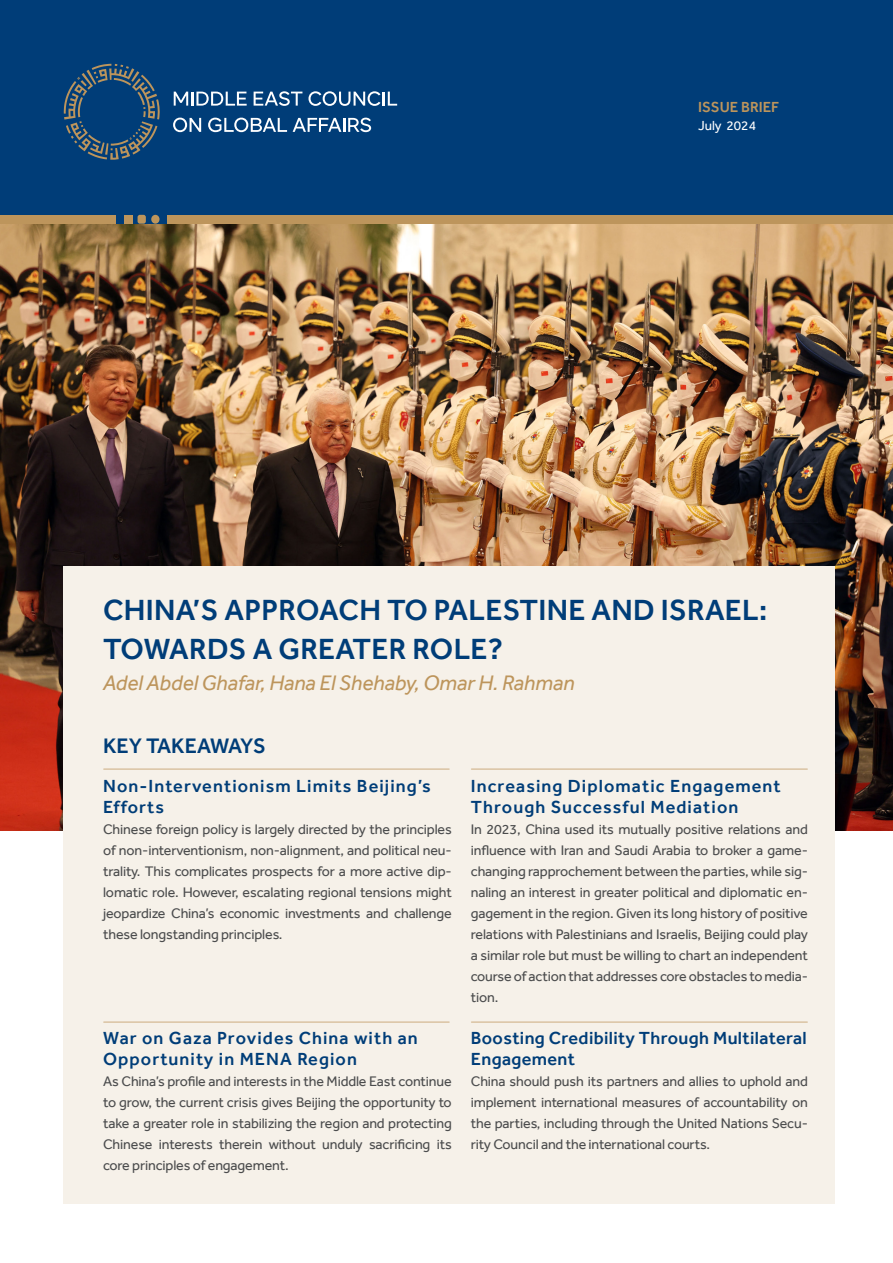
<style>
.page{position:relative;width:893px;height:1263px;background:#fff}
.page>*{position:absolute;margin:0;border:0;box-sizing:border-box;transform-origin:0 0}
.t1{font:500 30px/39px "Effra";letter-spacing:.01em;color:#003d78}
.t2{font:italic 21.6px "Effra";color:#bd955c}
.t3{font:500 21.6px "Effra";letter-spacing:-.01em;color:#003d78}
.t4{font:500 18px/21px "Effra";letter-spacing:.06em;color:#003d78}
.t5{font:500 18px/21px "Effra";letter-spacing:.02em;color:#003d78}
.t6{font:500 15px "Effra";color:#bd955c}
.t7{font:14.25px/21px "Effra";letter-spacing:-.01em;color:#4b4c4d;text-align:justify}
.t8{font:13.5px "Effra";color:#fff}
</style>
<div class="page">
<img style="left:0;top:224px;width:893px;height:607px">
<div style="left:64px;top:566px;width:771px;height:637px;background:#f6f1e9"></div>
<div style="left:0;top:0;width:893px;height:224px;background:#003d78"></div>
<svg style="left:174px;top:92px;width:73px;height:14px"></svg>
<svg style="left:254px;top:91px;width:48px;height:15px"></svg>
<svg style="left:308px;top:91px;width:89px;height:15px"></svg>
<svg style="left:173px;top:118px;width:28px;height:14px"></svg>
<svg style="left:208px;top:118px;width:79px;height:14px"></svg>
<svg style="left:293px;top:118px;width:78px;height:14px"></svg>
<svg style="left:64px;top:64px;width:96px;height:96px"></svg>
<div style="left:168px;top:215px;width:725px;height:9px;background:#bd955c"></div>
<div style="left:0;top:215px;width:116px;height:9px;background:#bd955c"></div>
<div style="left:124px;top:215px;width:8px;height:9px;background:#bd955c"></div>
<div style="left:151px;top:215px;width:9px;height:9px;background:#bd955c;border-radius:50%"></div>
<div style="left:138px;top:215px;width:8px;height:9px;background:#bd955c;border-radius:2px"></div>
<hr style="left:472px;top:768px;width:335px;height:2px;background:#dac3a2">
<hr style="left:104px;top:768px;width:345px;height:2px;background:#dac3a2">
<hr style="left:104px;top:1021px;width:345px;height:2px;background:#dac3a2">
<hr style="left:472px;top:1021px;width:335px;height:2px;background:#dac3a2">
<p class="t6" style="left:698px;top:98px;width:83px">ISSUE BRIEF</p>
<p class="t8" style="left:698px;top:118px;width:59px">July 2024</p>
<p class="t1" style="left:103px;top:590px;width:666px">CHINA’S APPROACH TO PALESTINE AND ISRAEL:<br>TOWARDS A GREATER ROLE?</p>
<p class="t2" style="left:103px;top:670px;width:473px">Adel Abdel Ghafar, Hana El Shehaby, Omar H. Rahman</p>
<p class="t3" style="left:103px;top:733px;width:164px">KEY TAKEAWAYS</p>
<p class="t4" style="left:103px;top:776px;width:329px">Non-Interventionism Limits Beijing’s<br>Efforts</p>
<p class="t7" style="left:103px;top:819px;width:350px">Chinese foreign policy is largely directed by the principles of non-interventionism, non-alignment, and political neu&shy;trality. This complicates prospects for a more active dip&shy;lomatic role. However, escalating regional tensions might jeopardize China’s economic investments and challenge these longstanding principles.</p>
<p class="t4" style="left:103px;top:1028px;width:316px">War on Gaza Provides China with an<br>Opportunity in MENA Region</p>
<p class="t7" style="left:103px;top:1071px;width:350px">As China’s profile and interests in the Middle East continue to grow, the current crisis gives Beijing the opportunity to take a greater role in stabilizing the region and protecting Chinese interests therein without unduly sacrificing its core principles of engagement.</p>
<p class="t4" style="left:471px;top:776px;width:312px">Increasing Diplomatic Engagement<br>Through Successful Mediation</p>
<p class="t7" style="left:471px;top:819px;width:339px">In 2023, China used its mutually positive relations and influence with Iran and Saudi Arabia to broker a game&shy;changing rapprochement between the parties, while sig&shy;naling an interest in greater political and diplomatic en&shy;gagement in the region. Given its long history of positive relations with Palestinians and Israelis, Beijing could play a similar role but must be willing to chart an independent course of action that addresses core obstacles to media&shy;tion.</p>
<p class="t5" style="left:471px;top:1028px;width:337px">Boosting Credibility Through Multilateral<br>Engagement</p>
<p class="t7" style="left:471px;top:1071px;width:339px">China should push its partners and allies to uphold and implement international measures of accountability on the parties, including through the United Nations Secu&shy;rity Council and the international courts.</p>
</div>
